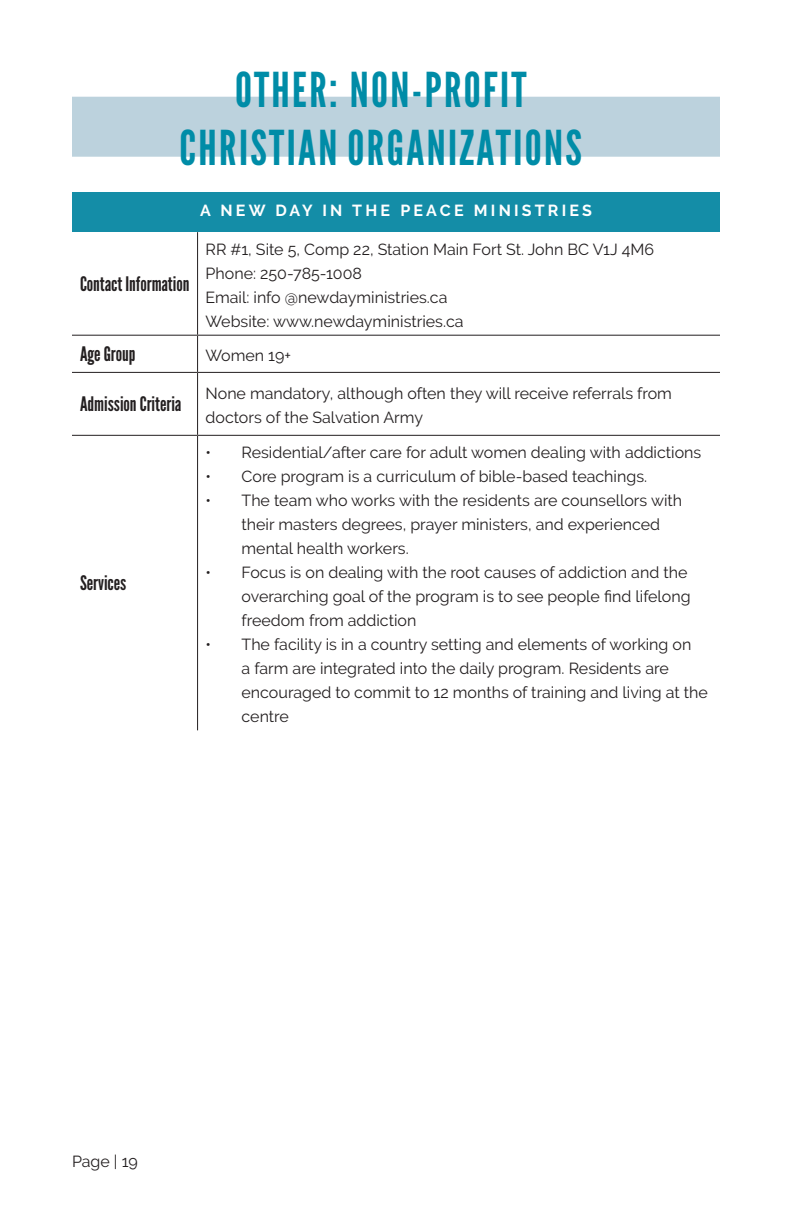
<style>
.page{position:relative;width:792px;height:1224px;background:#fff}
.page>*{position:absolute;margin:0;border:0;box-sizing:border-box;transform-origin:0 0}
.Title_Heading{font:48px/57.6px "League Gothic";letter-spacing:.05em;color:#008ca7;text-align:center}
.Body_Text{font:20px "League Gothic";color:#231f20}
.Body_Text-2{font:16px/24px "Raleway";color:#231f20}
.Subheaading{font:700 16px "Raleway";letter-spacing:.2em;color:#fff}
</style>
<div class="page">
<div style="left:72px;top:192px;width:648px;height:40px;background:#148da7"></div>
<hr style="left:197px;top:232px;width:1px;height:103px;background:#231f20">
<hr style="left:72px;top:335px;width:126px;height:1px;background:#231f20">
<hr style="left:198px;top:335px;width:522px;height:1px;background:#231f20">
<hr style="left:197px;top:336px;width:1px;height:36px;background:#231f20">
<hr style="left:72px;top:372px;width:126px;height:1px;background:#231f20">
<hr style="left:198px;top:372px;width:522px;height:1px;background:#231f20">
<hr style="left:197px;top:373px;width:1px;height:62px;background:#231f20">
<hr style="left:72px;top:435px;width:126px;height:1px;background:#231f20">
<hr style="left:198px;top:435px;width:522px;height:1px;background:#231f20">
<hr style="left:197px;top:436px;width:1px;height:294px;background:#231f20">
<div style="left:72px;top:97px;width:648px;height:60px;background:#bcd2dd"></div>
<p class="Title_Heading" style="left:180px;top:62px;width:404px">OTHER: NON-PROFIT<br>CHRISTIAN ORGANIZATIONS</p>
<p class="Body_Text" style="left:80px;top:272px;width:111px">Contact Information</p>
<p class="Subheaading" style="left:200px;top:201px;width:393px">A NEW DAY IN THE PEACE MINISTRIES</p>
<p class="Body_Text-2" style="left:206px;top:238px;width:450px">RR #1, Site 5, Comp 22, Station Main Fort St. John BC V1J 4M6</p>
<p class="Body_Text-2" style="left:206px;top:262px;width:158px">Phone: 250-785-1008</p>
<p class="Body_Text-2" style="left:206px;top:286px;width:243px">Email: info @newdayministries.ca</p>
<p class="Body_Text-2" style="left:206px;top:310px;width:260px">Website: www.newdayministries.ca</p>
<p class="Body_Text" style="left:80px;top:342px;width:57px">Age Group</p>
<p class="Body_Text-2" style="left:206px;top:344px;width:87px">Women 19+</p>
<p class="Body_Text" style="left:80px;top:392px;width:103px">Admission Criteria</p>
<p class="Body_Text-2" style="left:206px;top:382px;width:468px">None mandatory, although often they will receive referrals from doctors of the Salvation Army</p>
<p class="Body_Text" style="left:80px;top:571px;width:48px">Services</p>
<p class="Body_Text-2" style="left:206px;top:441px;width:497px">• Residential/after care for adult women dealing with addictions</p>
<p class="Body_Text-2" style="left:206px;top:465px;width:443px">• Core program is a curriculum of bible-based teachings.</p>
<p class="Body_Text-2" style="left:242px;top:489px;width:442px;text-indent:-36px">• The team who works with the residents are counsellors with their masters degrees, prayer ministers, and experienced mental health workers.</p>
<p class="Body_Text-2" style="left:242px;top:561px;width:451px;text-indent:-36px">• Focus is on dealing with the root causes of addiction and the overarching goal of the program is to see people find lifelong freedom from addiction</p>
<p class="Body_Text-2" style="left:242px;top:633px;width:468px;text-indent:-36px">• The facility is in a country setting and elements of working on<br>a farm are integrated into the daily program. Residents are encouraged to commit to 12 months of training and living at the centre</p>
<p class="Body_Text-2" style="left:72px;top:1149px;width:67px">Page | 19</p>
</div>
